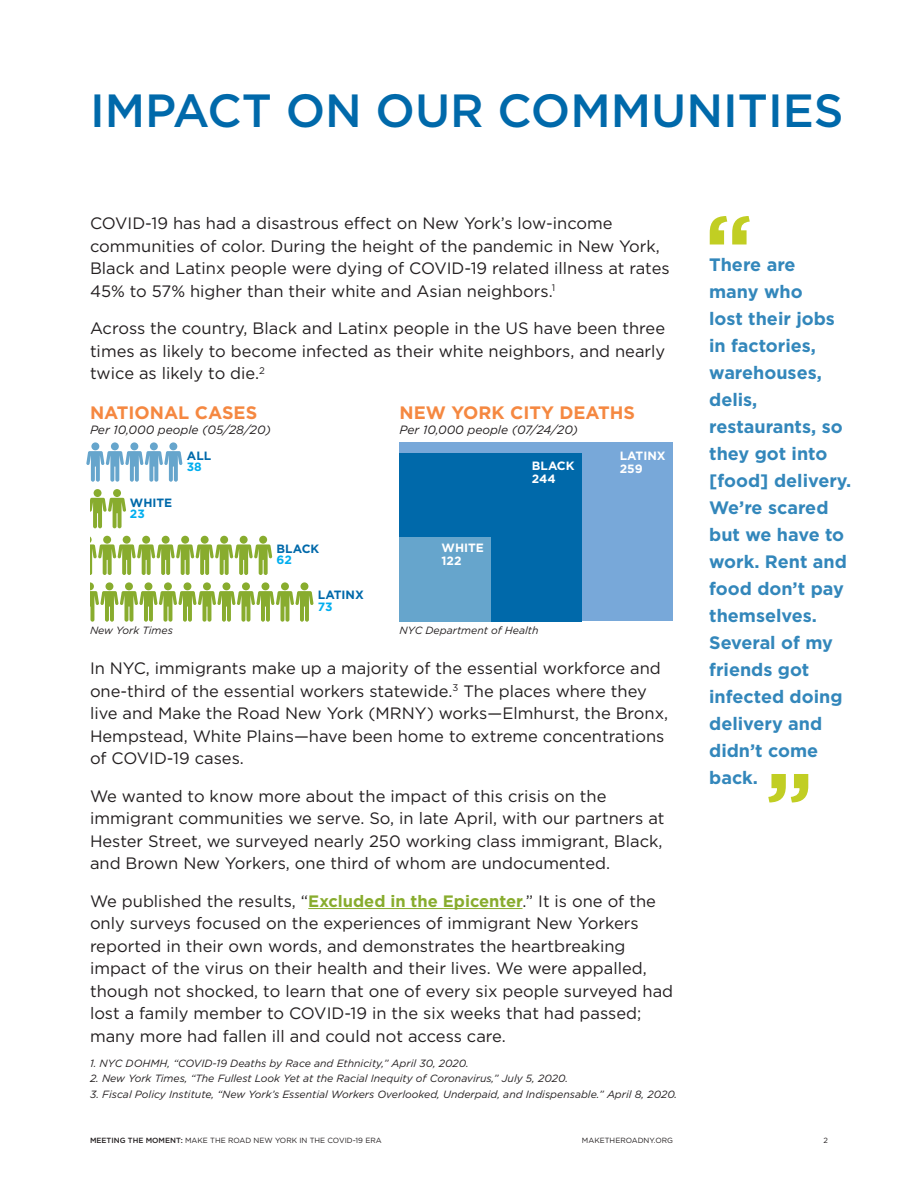
<style>
.page{position:relative;width:918px;height:1188px;background:#fff}
.page>*{position:absolute;margin:0;border:0;box-sizing:border-box;transform-origin:0 0}
.Head{font:500 46.5px "Gotham";color:#0069aa}
.t1{font:700 18px/27px "Gotham";color:#3387bb}
.Body{font:700 18px "Gotham";color:#f58841}
.Body-2{font:16.5px/22.5px "Gotham";color:#231f20}
.Body-3{font:italic 12px "Gotham";color:#231f20}
.Body-4{font:700 12px "Gotham";color:#fff}
.Body-5{font:700 12px "Gotham";color:#0069aa}
.Body-6{font:700 12px "Gotham";color:#00aeef}
.Photo_Caption{font:italic 10.5px "Gotham";color:#231f20}
.t2{font:7.5px "Gotham";color:#231f20}
.s1{font-weight:700;color:#88ac2e}
.s2{font-weight:500}
</style>
<div class="page">
<svg style="left:710px;top:216px;width:40px;height:28px"></svg>
<svg style="left:768px;top:774px;width:40px;height:28px"></svg>
<hr style="left:308px;top:908px;width:215px;height:1px;background:#88ac2e">
<div style="left:400px;top:443px;width:273px;height:178px;background:#78a8d9"></div>
<div style="left:400px;top:453px;width:182px;height:168px;background:#0069aa"></div>
<div style="left:400px;top:537px;width:91px;height:84px;background:#66a5cc"></div>
<div style="left:103px;top:536px;width:8px;height:8px;background:#88ac2e;border-radius:50%"></div>
<div style="left:123px;top:536px;width:8px;height:8px;background:#88ac2e;border-radius:50%"></div>
<div style="left:142px;top:536px;width:8px;height:8px;background:#88ac2e;border-radius:50%"></div>
<div style="left:162px;top:536px;width:8px;height:8px;background:#88ac2e;border-radius:50%"></div>
<div style="left:181px;top:536px;width:8px;height:8px;background:#88ac2e;border-radius:50%"></div>
<div style="left:201px;top:536px;width:8px;height:8px;background:#88ac2e;border-radius:50%"></div>
<div style="left:220px;top:536px;width:8px;height:8px;background:#88ac2e;border-radius:50%"></div>
<div style="left:240px;top:536px;width:8px;height:8px;background:#88ac2e;border-radius:50%"></div>
<svg style="left:90px;top:544px;width:182px;height:31px"></svg>
<div style="left:259px;top:536px;width:8px;height:8px;background:#88ac2e;border-radius:50%"></div>
<div style="left:86px;top:582px;width:8px;height:8px;background:#88ac2e;border-radius:50%"></div>
<div style="left:106px;top:582px;width:7px;height:8px;background:#88ac2e;border-radius:50%"></div>
<div style="left:125px;top:582px;width:8px;height:8px;background:#88ac2e;border-radius:50%"></div>
<div style="left:145px;top:582px;width:7px;height:8px;background:#88ac2e;border-radius:50%"></div>
<div style="left:164px;top:582px;width:8px;height:8px;background:#88ac2e;border-radius:50%"></div>
<div style="left:184px;top:582px;width:7px;height:8px;background:#88ac2e;border-radius:50%"></div>
<div style="left:203px;top:582px;width:8px;height:8px;background:#88ac2e;border-radius:50%"></div>
<div style="left:223px;top:582px;width:7px;height:8px;background:#88ac2e;border-radius:50%"></div>
<div style="left:242px;top:582px;width:8px;height:8px;background:#88ac2e;border-radius:50%"></div>
<div style="left:262px;top:582px;width:7px;height:8px;background:#88ac2e;border-radius:50%"></div>
<div style="left:281px;top:582px;width:8px;height:8px;background:#88ac2e;border-radius:50%"></div>
<svg style="left:90px;top:591px;width:224px;height:31px"></svg>
<div style="left:301px;top:582px;width:7px;height:8px;background:#88ac2e;border-radius:50%"></div>
<div style="left:94px;top:489px;width:8px;height:8px;background:#88ac2e;border-radius:50%"></div>
<svg style="left:90px;top:498px;width:36px;height:30px"></svg>
<div style="left:113px;top:489px;width:8px;height:8px;background:#88ac2e;border-radius:50%"></div>
<div style="left:56px;top:429px;width:34px;height:196px;background:#fff"></div>
<div style="left:91px;top:442px;width:8px;height:8px;background:#66a5cc;border-radius:50%"></div>
<div style="left:111px;top:442px;width:8px;height:8px;background:#66a5cc;border-radius:50%"></div>
<div style="left:130px;top:442px;width:8px;height:8px;background:#66a5cc;border-radius:50%"></div>
<div style="left:150px;top:442px;width:8px;height:8px;background:#66a5cc;border-radius:50%"></div>
<svg style="left:86px;top:451px;width:96px;height:31px"></svg>
<div style="left:169px;top:442px;width:8px;height:8px;background:#66a5cc;border-radius:50%"></div>
<p class="Head" style="left:90px;top:80px;width:755px">IMPACT ON OUR COMMUNITIES</p>
<p class="Body-2" style="left:90px;top:212px;width:581px">COVID-19 has had a disastrous effect on New York’s low-income communities of color. During the height of the pandemic in New York, Black and Latinx people were dying of COVID-19 related illness at rates 45% to 57% higher than their white and Asian neighbors.<sup>1</sup></p>
<p class="Body-2" style="left:90px;top:317px;width:577px;text-align:justify">Across the country, Black and Latinx people in the US have been three times as likely to become infected as their white neighbors, and nearly twice as likely to die.<sup>2</sup></p>
<p class="Body" style="left:90px;top:401px;width:169px">NATIONAL CASES</p>
<p class="Body-3" style="left:90px;top:422px;width:182px">Per 10,000 people (05/28/20)</p>
<p class="Body" style="left:400px;top:401px;width:237px">NEW YORK CITY DEATHS</p>
<p class="Body-3" style="left:400px;top:422px;width:180px">Per 10,000 people (07/24/20)</p>
<p class="Body-4" style="left:620px;top:447px;width:47px">LATINX</p>
<p class="Body-5" style="left:187px;top:448px;width:26px">ALL</p>
<p class="Body-6" style="left:187px;top:459px;width:17px">38</p>
<p class="Body-4" style="left:620px;top:460px;width:24px">259</p>
<p class="Body-4" style="left:532px;top:458px;width:44px">BLACK</p>
<p class="Body-5" style="left:130px;top:494px;width:44px">WHITE</p>
<p class="Body-6" style="left:130px;top:506px;width:16px">23</p>
<p class="Body-5" style="left:277px;top:541px;width:44px">BLACK</p>
<p class="Body-6" style="left:277px;top:552px;width:17px">62</p>
<p class="Body-5" style="left:318px;top:587px;width:47px">LATINX</p>
<p class="Body-6" style="left:318px;top:598px;width:16px">73</p>
<p class="Body-4" style="left:442px;top:540px;width:44px">WHITE</p>
<p class="Body-4" style="left:442px;top:553px;width:22px">122</p>
<p class="Body-4" style="left:532px;top:471px;width:25px">244</p>
<p class="Photo_Caption" style="left:90px;top:624px;width:84px">New York Times</p>
<p class="Photo_Caption" style="left:400px;top:624px;width:140px">NYC Department of Health</p>
<p class="Body-2" style="left:90px;top:657px;width:580px">In NYC, immigrants make up a majority of the essential workforce and one-third of the essential workers statewide.<sup>3</sup> The places where they live and Make the Road New York (MRNY) works—Elmhurst, the Bronx, Hempstead, White Plains—have been home to extreme concentrations of COVID-19 cases.</p>
<p class="Body-2" style="left:90px;top:784px;width:576px">We wanted to know more about the impact of this crisis on the immigrant communities we serve. So, in late April, with our partners at Hester Street, we surveyed nearly 250 working class immigrant, Black, and Brown New Yorkers, one third of whom are undocumented.</p>
<p class="Body-2" style="left:90px;top:890px;width:585px">We published the results, “<span class="s1">Excluded in the Epicenter</span>.” It is one of the only surveys focused on the experiences of immigrant New Yorkers reported in their own words, and demonstrates the heartbreaking impact of the virus on their health and their lives. We were appalled, though not shocked, to learn that one of every six people surveyed had lost a family member to COVID-19 in the six weeks that had passed; many more had fallen ill and could not access care.</p>
<p class="Photo_Caption" style="left:90px;top:1056px;width:380px">1. NYC DOHMH, “COVID-19 Deaths by Race and Ethnicity,” April 30, 2020.</p>
<p class="Photo_Caption" style="left:90px;top:1072px;width:480px">2. New York Times, “The Fullest Look Yet at the Racial Inequity of Coronavirus,” July 5, 2020.</p>
<p class="Photo_Caption" style="left:90px;top:1088px;width:589px">3. Fiscal Policy Institute, “New York’s Essential Workers Overlooked, Underpaid, and Indispensable.” April 8, 2020.</p>
<p class="t1" style="left:709px;top:251px;width:144px">There are<br>many who<br>lost their jobs in factories, warehouses, delis, restaurants, so they got into [food] delivery.<br>We’re scared but we have to work. Rent and food don’t pay themselves.<br>Several of my friends got infected doing delivery and didn’t come back.</p>
<p class="t2" style="left:90px;top:1136px;width:293px"><span class="s2">MEETING THE MOMENT:</span> MAKE THE ROAD NEW YORK IN THE COVID-19 ERA</p>
<p class="t2" style="left:582px;top:1136px;width:93px">MAKETHEROADNY.ORG</p>
<p class="t2" style="left:824px;top:1136px;width:6px">2</p>
</div>
